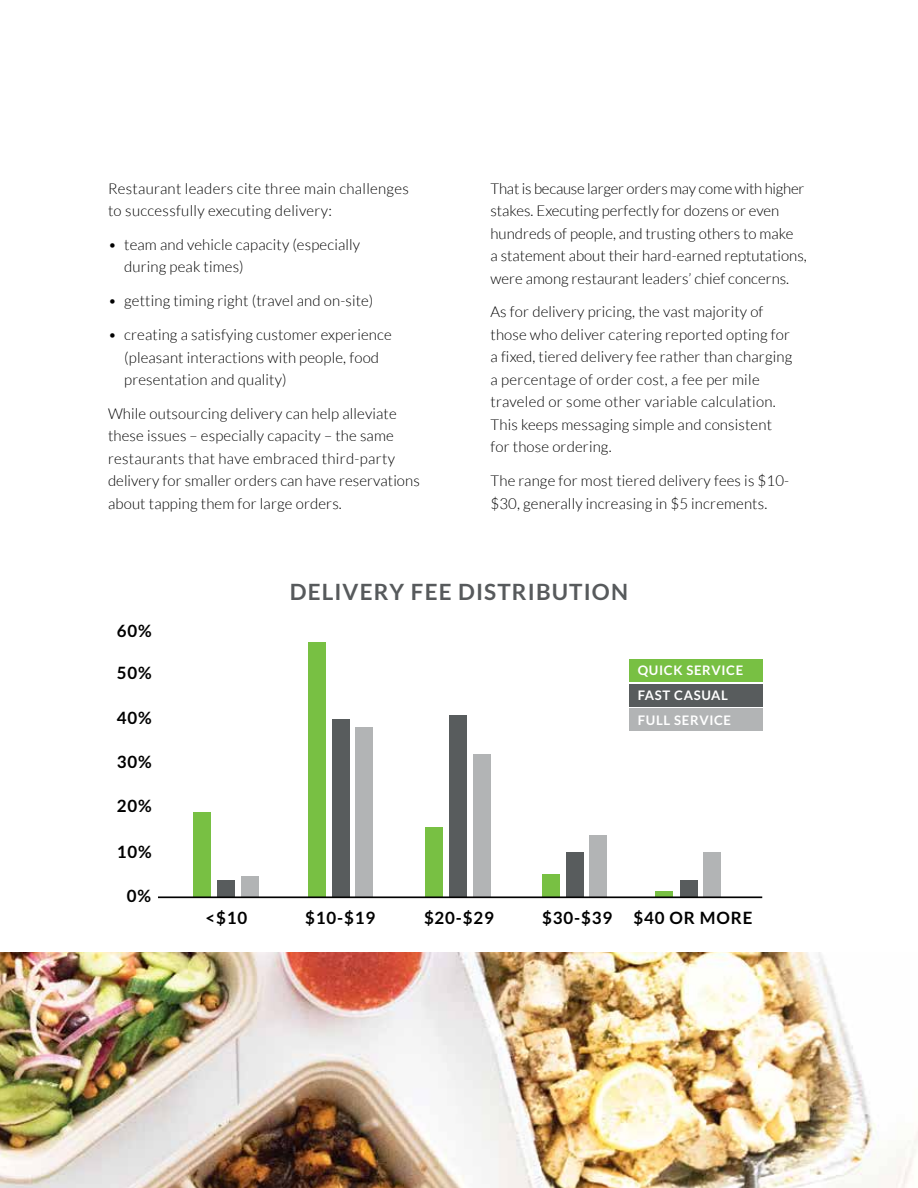
<style>
.page{position:relative;width:918px;height:1188px;background:#fff}
.page>*{position:absolute;margin:0;border:0;box-sizing:border-box;transform-origin:0 0}
.t1{font:700 22.5px "Lato";letter-spacing:.05em;color:#575a5c}
.t2{font:700 16.95px "Lato";letter-spacing:.05em;color:#000}
.t3{font:300 15px/22.5px "Lato";letter-spacing:.01em;color:#000}
.t4{font:700 13.05px/25px "Lato";letter-spacing:.05em;color:#fff}
</style>
<div class="page">
<img style="left:0;top:953px;width:918px;height:235px">
<div style="left:193px;top:812px;width:18px;height:85px;background:#78c043"></div>
<div style="left:629px;top:659px;width:133px;height:22px;background:#78c043"></div>
<div style="left:241px;top:876px;width:17px;height:21px;background:#b2b4b5"></div>
<div style="left:217px;top:880px;width:18px;height:17px;background:#585c5d"></div>
<div style="left:308px;top:642px;width:18px;height:255px;background:#78c043"></div>
<div style="left:356px;top:727px;width:17px;height:170px;background:#b2b4b5"></div>
<div style="left:332px;top:719px;width:17px;height:178px;background:#585c5d"></div>
<div style="left:425px;top:828px;width:18px;height:69px;background:#78c043"></div>
<div style="left:473px;top:754px;width:18px;height:143px;background:#b2b4b5"></div>
<div style="left:450px;top:715px;width:17px;height:182px;background:#585c5d"></div>
<div style="left:542px;top:874px;width:17px;height:23px;background:#78c043"></div>
<div style="left:590px;top:835px;width:17px;height:62px;background:#b2b4b5"></div>
<div style="left:566px;top:853px;width:18px;height:44px;background:#585c5d"></div>
<div style="left:655px;top:891px;width:18px;height:6px;background:#78c043"></div>
<div style="left:703px;top:853px;width:18px;height:44px;background:#b2b4b5"></div>
<div style="left:680px;top:880px;width:17px;height:17px;background:#585c5d"></div>
<div style="left:629px;top:684px;width:133px;height:22px;background:#585c5d"></div>
<div style="left:629px;top:709px;width:133px;height:22px;background:#b2b4b5"></div>
<hr style="left:158px;top:896px;width:604px;height:2px;background:#000">
<p class="t3" style="left:108px;top:177px;width:302px">Restaurant leaders cite three main challenges to successfully executing delivery:</p>
<p class="t3" style="left:124px;top:233px;width:238px;text-indent:-16px">• team and vehicle capacity (especially during peak times)</p>
<p class="t3" style="left:108px;top:290px;width:267px">• getting timing right (travel and on-site)</p>
<p class="t3" style="left:124px;top:323px;width:269px;text-indent:-16px">• creating a satisfying customer experience (pleasant interactions with people, food presentation and quality)</p>
<p class="t3" style="left:108px;top:402px;width:313px">While outsourcing delivery can help alleviate these issues – especially capacity – the same restaurants that have embraced third-party delivery for smaller orders can have reservations about tapping them for large orders.</p>
<p class="t3" style="left:491px;top:177px;width:318px">That is because larger orders may come with higher stakes. Executing perfectly for dozens or even hundreds of people, and trusting others to make<br>a statement about their hard-earned reptutations, were among restaurant leaders’ chief concerns.</p>
<p class="t3" style="left:491px;top:301px;width:303px">As for delivery pricing, the vast majority of those who deliver catering reported opting for a fixed, tiered delivery fee rather than charging a percentage of order cost, a fee per mile traveled or some other variable calculation.<br>This keeps messaging simple and consistent for those ordering.</p>
<p class="t3" style="left:491px;top:470px;width:300px">The range for most tiered delivery fees is $10- $30, generally increasing in $5 increments.</p>
<p class="t2" style="left:117px;top:621px;width:36px">60%</p>
<p class="t2" style="left:117px;top:663px;width:36px">50%</p>
<p class="t2" style="left:117px;top:708px;width:36px">40%</p>
<p class="t2" style="left:117px;top:752px;width:36px">30%</p>
<p class="t2" style="left:117px;top:796px;width:36px">20%</p>
<p class="t2" style="left:117px;top:842px;width:36px">10%</p>
<p class="t2" style="left:127px;top:886px;width:26px">0%</p>
<h1 class="t1" style="left:290px;top:579px;width:340px">DELIVERY FEE DISTRIBUTION</h1>
<p class="t4" style="left:638px;top:658px;width:107px">QUICK SERVICE<br>FAST CASUAL<br>FULL SERVICE</p>
<p class="t2" style="left:206px;top:908px;width:43px">&lt;$10</p>
<p class="t2" style="left:305px;top:908px;width:72px">$10-$19</p>
<p class="t2" style="left:424px;top:908px;width:72px">$20-$29</p>
<p class="t2" style="left:542px;top:908px;width:72px">$30-$39</p>
<p class="t2" style="left:633px;top:908px;width:121px">$40 OR MORE</p>
</div>
